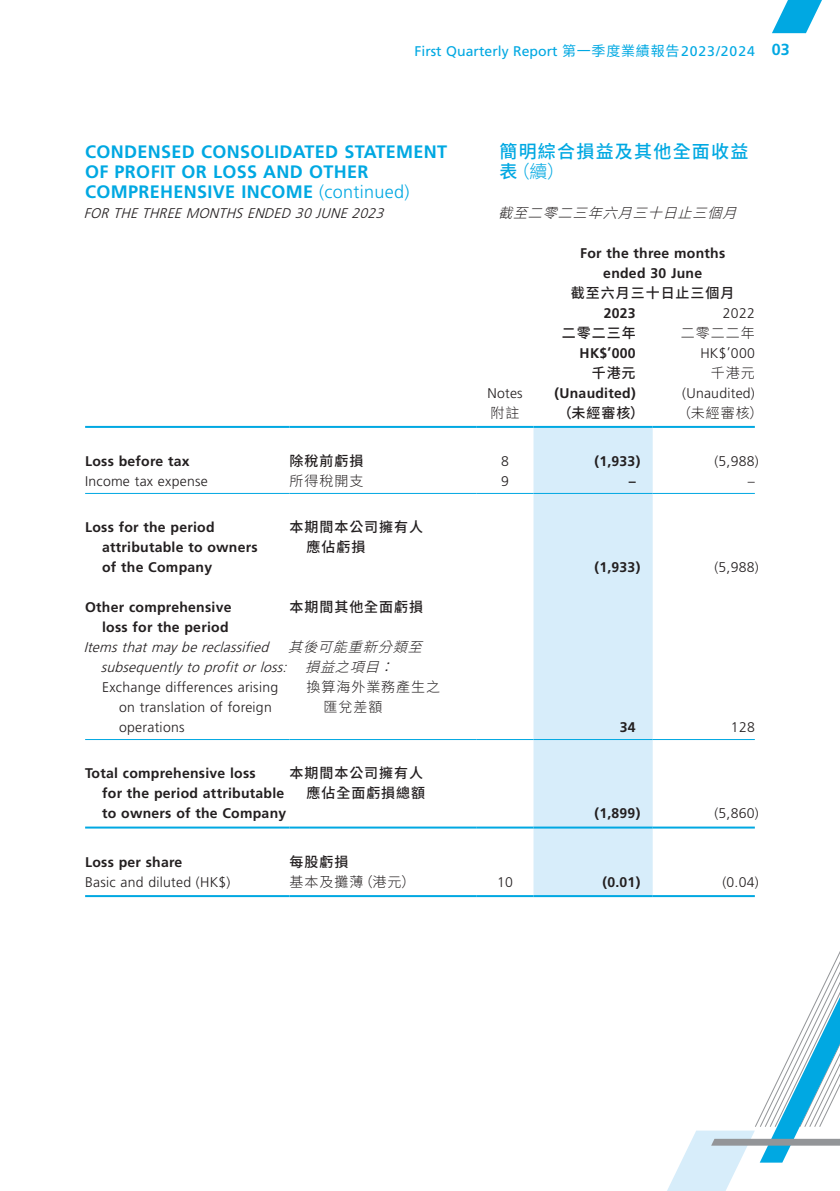
<style>
.page{position:relative;width:840px;height:1191px;background:#fff}
.page>*{position:absolute;margin:0;border:0;box-sizing:border-box;transform-origin:0 0}
.Heading_1{font:700 18px/20px "Frutiger LT Std";letter-spacing:.02em;color:#00a8e2}
.C_Heading_1{font:500 18px/20px "Source Han Sans TC";letter-spacing:.07em;color:#00a8e2}
.Body_Text{font:700 14px/20px "Frutiger LT Std";letter-spacing:.02em;color:#231f20}
.Body_Text-2{font:300 14px/20px "Frutiger LT Std";letter-spacing:.02em;color:#231f20}
.Body_Text-3{font:italic 300 14px/20px "Frutiger LT Std";color:#231f20}
.Body_Text-4{font:500 14px/20px "Source Han Sans TC";letter-spacing:.07em;color:#231f20}
.Body_Text-5{font:300 14px/20px "Source Han Sans TC";letter-spacing:.07em;color:#231f20}
.t1{font:14px "Frutiger LT Std";letter-spacing:.005em;color:#00a8e2}
.C_Body_Text{font:italic 300 14px "Source Han Sans TC";color:#231f20}
.Body_Text-6{font:italic 300 14px/20px "Source Han Sans TC";color:#231f20}
.s1{font-family:"Source Han Sans TC"}
.s2{font-weight:700;font-size:16px}
.s3{font-weight:300}
</style>
<div class="page">
<svg style="left:667px;top:953px;width:172px;height:238px"></svg>
<svg style="left:772px;top:0;width:50px;height:33px"></svg>
<div style="left:533px;top:428px;width:119px;height:467px;background:#d7edfa"></div>
<hr style="left:85px;top:426px;width:204px;height:2px;background:#00a8e2">
<hr style="left:289px;top:426px;width:187px;height:2px;background:#00a8e2">
<hr style="left:476px;top:426px;width:57px;height:2px;background:#00a8e2">
<hr style="left:533px;top:426px;width:119px;height:2px;background:#00a8e2">
<hr style="left:652px;top:426px;width:102px;height:2px;background:#00a8e2">
<hr style="left:85px;top:493px;width:204px;height:1px;background:#00a8e2">
<hr style="left:289px;top:493px;width:187px;height:1px;background:#00a8e2">
<hr style="left:476px;top:493px;width:57px;height:1px;background:#00a8e2">
<hr style="left:533px;top:493px;width:119px;height:1px;background:#00a8e2">
<hr style="left:652px;top:493px;width:102px;height:1px;background:#00a8e2">
<hr style="left:85px;top:739px;width:204px;height:1px;background:#00a8e2">
<hr style="left:289px;top:739px;width:187px;height:1px;background:#00a8e2">
<hr style="left:476px;top:739px;width:57px;height:1px;background:#00a8e2">
<hr style="left:533px;top:739px;width:119px;height:1px;background:#00a8e2">
<hr style="left:652px;top:739px;width:102px;height:1px;background:#00a8e2">
<hr style="left:85px;top:826px;width:204px;height:2px;background:#00a8e2">
<hr style="left:289px;top:826px;width:187px;height:2px;background:#00a8e2">
<hr style="left:476px;top:826px;width:57px;height:2px;background:#00a8e2">
<hr style="left:533px;top:826px;width:119px;height:2px;background:#00a8e2">
<hr style="left:652px;top:826px;width:102px;height:2px;background:#00a8e2">
<hr style="left:85px;top:895px;width:204px;height:2px;background:#00a8e2">
<hr style="left:289px;top:895px;width:187px;height:2px;background:#00a8e2">
<hr style="left:476px;top:895px;width:57px;height:2px;background:#00a8e2">
<hr style="left:533px;top:895px;width:119px;height:2px;background:#00a8e2">
<hr style="left:652px;top:895px;width:102px;height:2px;background:#00a8e2">
<p class="t1" style="left:414px;top:43px;width:377px">First Quarterly Report <span class="s1">第一季度業績報告</span>2023/2024 <span class="s2">03</span></p>
<p class="Heading_1" style="left:85px;top:141px;width:363px">CONDENSED CONSOLIDATED STATEMENT<br>OF PROFIT OR LOSS AND OTHER<br>COMPREHENSIVE INCOME <span class="s3">(continued)</span></p>
<p class="Body_Text-3" style="left:84px;top:203px;width:305px">FOR THETHREEMONTHSENDED 30 JUNE2023</p>
<p class="C_Heading_1" style="left:499px;top:141px;width:250px">簡明綜合損益及其他全面收益表<span class="s3">（續）</span></p>
<p class="C_Body_Text" style="left:497px;top:205px;width:251px">截至二零二三年六月三十日止三個月</p>
<p class="Body_Text" style="left:580px;top:243px;width:146px">For the three months</p>
<p class="Body_Text" style="left:603px;top:263px;width:100px">ended 30 June</p>
<p class="Body_Text-4" style="left:570px;top:283px;width:165px">截至六月三十日止三個月</p>
<p class="Body_Text" style="left:603px;top:303px;width:33px">2023</p>
<p class="Body_Text-2" style="left:722px;top:303px;width:33px">2022</p>
<p class="Body_Text-4" style="left:561px;top:323px;width:75px">二零二三年</p>
<p class="Body_Text-5" style="left:680px;top:323px;width:75px">二零二二年</p>
<p class="Body_Text" style="left:579px;top:343px;width:57px">HK$’000</p>
<p class="Body_Text-2" style="left:700px;top:343px;width:56px">HK$’000</p>
<p class="Body_Text-4" style="left:591px;top:363px;width:45px">千港元</p>
<p class="Body_Text-5" style="left:710px;top:363px;width:45px">千港元</p>
<p class="Body_Text-2" style="left:487px;top:383px;width:37px">Notes</p>
<p class="Body_Text" style="left:554px;top:383px;width:83px">(Unaudited)</p>
<p class="Body_Text-2" style="left:681px;top:383px;width:74px">(Unaudited)</p>
<p class="Body_Text-5" style="left:490px;top:403px;width:30px">附註</p>
<p class="Body_Text-4" style="left:557px;top:403px;width:88px">（未經審核）</p>
<p class="Body_Text-5" style="left:676px;top:403px;width:88px">（未經審核）</p>
<p class="Body_Text" style="left:85px;top:451px;width:106px">Loss before tax</p>
<p class="Body_Text-4" style="left:289px;top:451px;width:75px">除稅前虧損</p>
<p class="Body_Text-2" style="left:501px;top:451px;width:9px">8</p>
<p class="Body_Text" style="left:594px;top:451px;width:47px">(1,933)</p>
<p class="Body_Text-2" style="left:714px;top:451px;width:46px">(5,988)</p>
<p class="Body_Text-2" style="left:85px;top:471px;width:124px">Income tax expense</p>
<p class="Body_Text-5" style="left:289px;top:471px;width:75px">所得稅開支</p>
<p class="Body_Text-2" style="left:501px;top:471px;width:9px">9</p>
<p class="Body_Text" style="left:628px;top:471px;width:8px">–</p>
<p class="Body_Text-2" style="left:747px;top:471px;width:8px">–</p>
<p class="Body_Text" style="left:102px;top:517px;width:157px;text-indent:-17px">Loss for the period attributable to owners of the Company</p>
<p class="Body_Text-4" style="left:306px;top:517px;width:118px;text-indent:-17px">本期間本公司擁有人應佔虧損</p>
<p class="Body_Text" style="left:594px;top:557px;width:47px">(1,933)</p>
<p class="Body_Text-2" style="left:714px;top:557px;width:46px">(5,988)</p>
<p class="Body_Text" style="left:85px;top:597px;width:148px;text-align:right">Other comprehensive loss for the period</p>
<p class="Body_Text-4" style="left:289px;top:597px;width:135px">本期間其他全面虧損</p>
<p class="Body_Text-3" style="left:101px;top:637px;width:191px;text-indent:-17px">Itemsthatmaybereclassified subsequentlyto profitorloss:</p>
<p class="Body_Text-6" style="left:305px;top:637px;width:129px;text-indent:-17px">其後可能重新分類至損益之項目：</p>
<p class="Body_Text-2" style="left:119px;top:677px;width:160px;text-indent:-17px">Exchange differences arising on translation of foreign operations</p>
<p class="Body_Text-5" style="left:323px;top:677px;width:118px;text-indent:-17px">換算海外業務產生之匯兌差額</p>
<p class="Body_Text" style="left:102px;top:763px;width:185px;text-indent:-17px">Total comprehensive loss<br>for the period attributable to owners of the Company</p>
<p class="Body_Text-4" style="left:289px;top:763px;width:137px;text-align:right">本期間本公司擁有人應佔全面虧損總額</p>
<p class="Body_Text" style="left:619px;top:717px;width:17px">34</p>
<p class="Body_Text-2" style="left:730px;top:717px;width:25px">128</p>
<p class="Body_Text" style="left:594px;top:803px;width:47px">(1,899)</p>
<p class="Body_Text-2" style="left:714px;top:803px;width:46px">(5,860)</p>
<p class="Body_Text" style="left:85px;top:852px;width:99px">Loss per share</p>
<p class="Body_Text-4" style="left:289px;top:852px;width:60px">每股虧損</p>
<p class="Body_Text-2" style="left:85px;top:872px;width:147px">Basic and diluted (HK$)</p>
<p class="Body_Text-5" style="left:289px;top:872px;width:127px">基本及攤薄（港元）</p>
<p class="Body_Text-2" style="left:497px;top:872px;width:17px">10</p>
<p class="Body_Text" style="left:602px;top:872px;width:39px">(0.01)</p>
<p class="Body_Text-2" style="left:722px;top:872px;width:38px">(0.04)</p>
</div>
